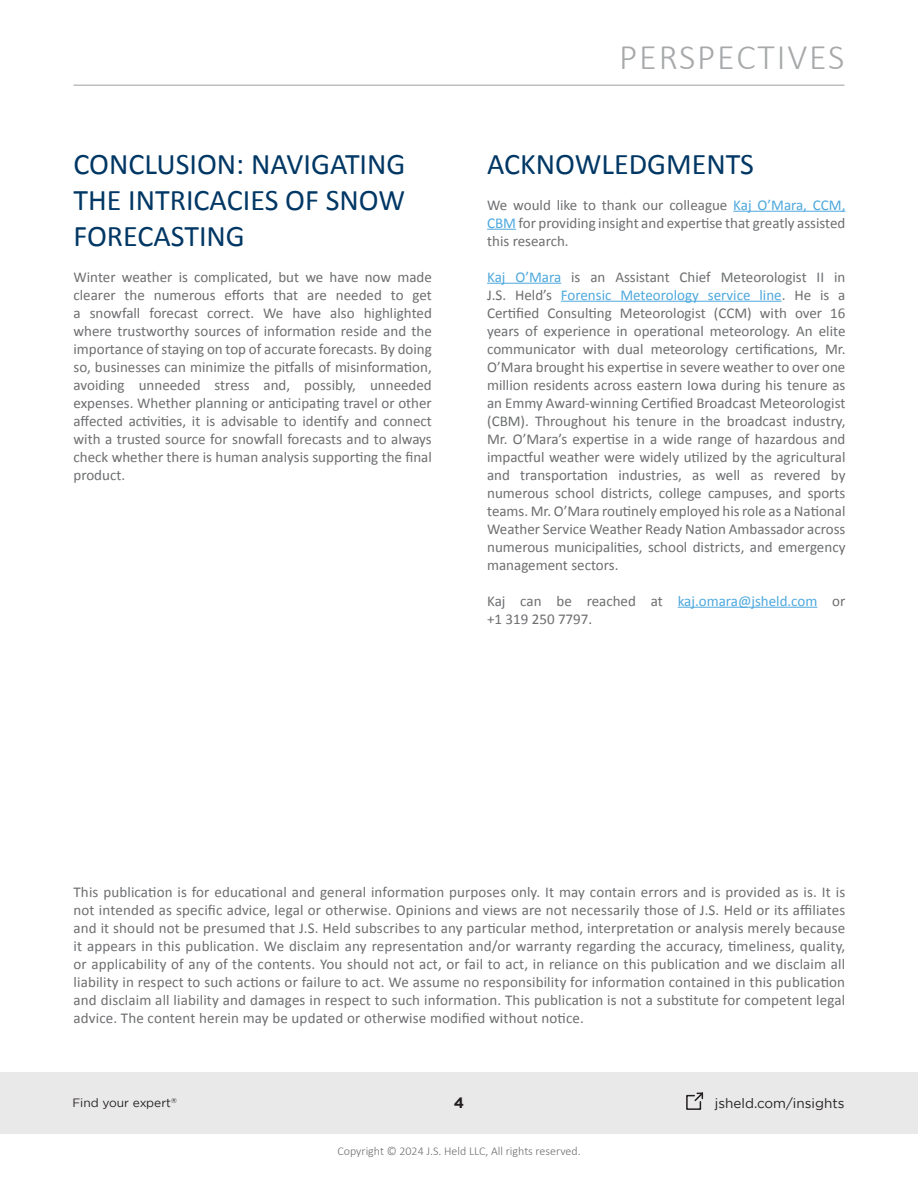
<style>
.page{position:relative;width:918px;height:1188px;background:#fff}
.page>*{position:absolute;margin:0;border:0;box-sizing:border-box;transform-origin:0 0}
.t1{font:300 36px "Calibri";letter-spacing:.05em;color:#a6a8aa}
.Main_Titles{font:30px/36px "Calibri";color:#003764;text-align:justify}
.Text_Styles{font:15px/18px "Calibri";color:#6d6e70;text-align:justify}
.t2{font:700 15px "Gotham";color:#231f20}
.t3{font:13.5px "Gotham";color:#231f20}
.t4{font:300 12px "Calibri";color:#6d6e70}
.t5{font:12px "Gotham";color:#241f21}
.t6{font:7.05px "Gotham";color:#241f21}
.s1{color:#4da8dd}
</style>
<div class="page">
<div style="left:0;top:1072px;width:918px;height:62px;background:#e9e9e9"></div>
<hr style="left:74px;top:85px;width:770px;height:1px;background:#a6a8ab">
<svg style="left:686px;top:1092px;width:18px;height:18px"></svg>
<hr style="left:733px;top:211px;width:112px;height:1px;background:#4da8dd">
<svg style="left:487px;top:229px;width:29px;height:1px"></svg>
<hr style="left:487px;top:283px;width:74px;height:1px;background:#4da8dd">
<hr style="left:561px;top:301px;width:221px;height:1px;background:#4da8dd">
<hr style="left:678px;top:607px;width:139px;height:1px;background:#4da8dd">
<p class="Main_Titles" style="left:74px;top:144px;width:333px">CONCLUSION: NAVIGATING THE INTRICACIES OF SNOW FORECASTING</p>
<p class="Text_Styles" style="left:74px;top:267px;width:360px">Winter weather is complicated, but we have now made clearer the numerous efforts that are needed to get a snowfall forecast correct. We have also highlighted where trustworthy sources of information reside and the importance of staying on top of accurate forecasts. By doing so, businesses can minimize the pitfalls of misinformation, avoiding unneeded stress and, possibly, unneeded expenses. Whether planning or anticipating travel or other affected activities, it is advisable to identify and connect with a trusted source for snowfall forecasts and to always check whether there is human analysis supporting the final product.</p>
<h1 class="t1" style="left:619px;top:35px;width:227px">PERSPECTIVES</h1>
<p class="Main_Titles" style="left:487px;top:144px;width:268px">ACKNOWLEDGMENTS</p>
<p class="Text_Styles" style="left:487px;top:195px;width:360px">We would like to thank our colleague <span class="s1">Kaj O’Mara, CCM, CBM</span> for providing insight and expertise that greatly assisted this research.</p>
<p class="Text_Styles" style="left:487px;top:267px;width:360px"><span class="s1">Kaj O’Mara</span> is an Assistant Chief Meteorologist II in J.S. Held’s <span class="s1">Forensic Meteorology service line</span>. He is a Certified Consulting Meteorologist (CCM) with over 16 years of experience in operational meteorology. An elite communicator with dual meteorology certifications, Mr.<br>O’Mara brought his expertise in severe weather to over one million residents across eastern Iowa during his tenure as an Emmy Award-winning Certified Broadcast Meteorologist (CBM). Throughout his tenure in the broadcast industry, Mr. O’Mara’s expertise in a wide range of hazardous and impactful weather were widely utilized by the agricultural and transportation industries, as well as revered by numerous school districts, college campuses, and sports teams. Mr. O’Mara routinely employed his role as a National Weather Service Weather Ready Nation Ambassador across numerous municipalities, school districts, and emergency management sectors.</p>
<p class="Text_Styles" style="left:487px;top:591px;width:360px">Kaj can be reached at <span class="s1">kaj.omara@jsheld.com</span> or +1 319 250 7797.</p>
<p class="Text_Styles" style="left:74px;top:882px;width:773px">This publication is for educational and general information purposes only. It may contain errors and is provided as is. It is not intended as specific advice, legal or otherwise. Opinions and views are not necessarily those of J.S. Held or its affiliates and it should not be presumed that J.S. Held subscribes to any particular method, interpretation or analysis merely because it appears in this publication. We disclaim any representation and/or warranty regarding the accuracy, timeliness, quality, or applicability of any of the contents. You should not act, or fail to act, in reliance on this publication and we disclaim all liability in respect to such actions or failure to act. We assume no responsibility for information contained in this publication and disclaim all liability and damages in respect to such information. This publication is not a substitute for competent legal advice. The content herein may be updated or otherwise modified without notice.</p>
<p class="t5" style="left:72px;top:1096px;width:100px">Find your expert</p>
<p class="t2" style="left:454px;top:1093px;width:12px">4</p>
<p class="t3" style="left:715px;top:1095px;width:131px">jsheld.com/insights</p>
<p class="t6" style="left:171px;top:1096px;width:7px">®</p>
<p class="t4" style="left:337px;top:1144px;width:245px">Copyright © 2024 J.S. Held LLC, All rights reserved.</p>
</div>
